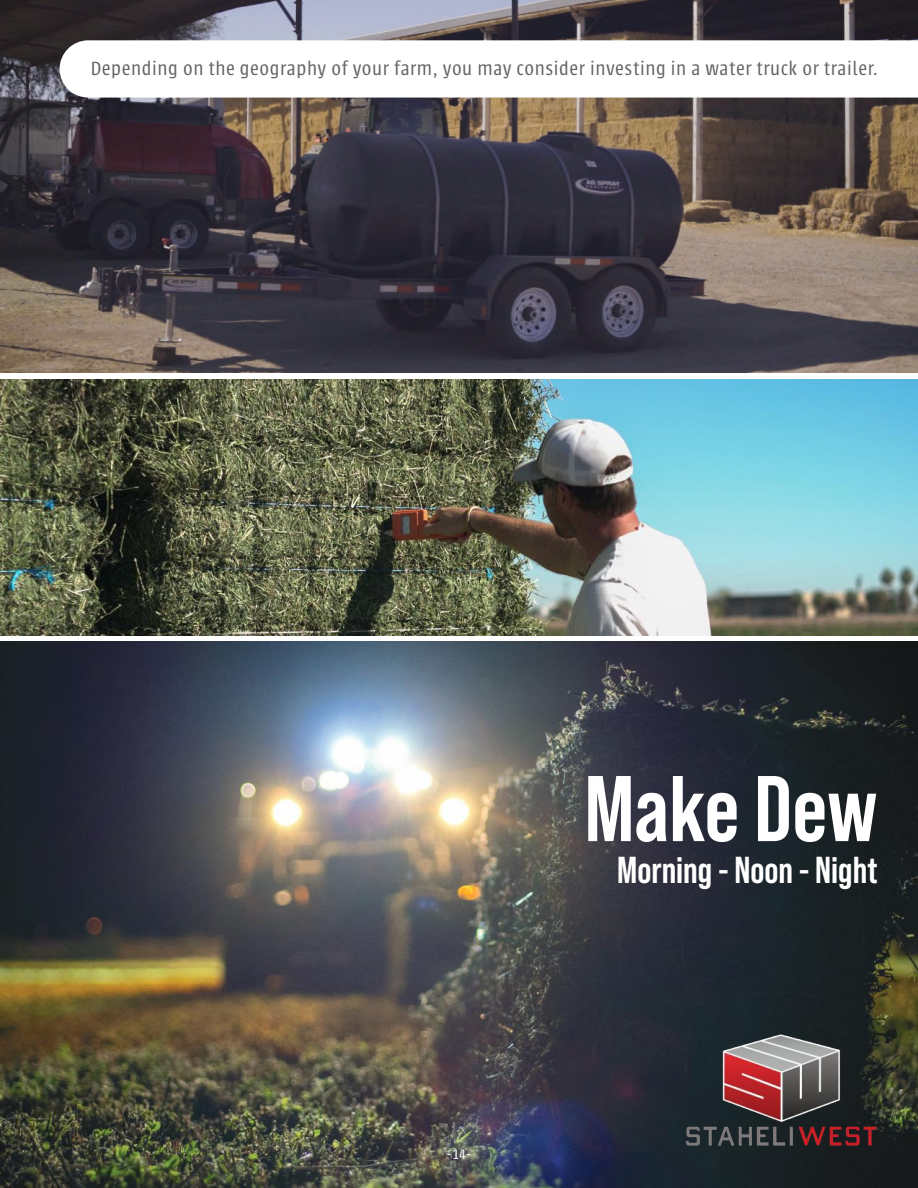
<style>
.page{position:relative;width:918px;height:1188px;background:#fff}
.page>*{position:absolute;margin:0;border:0;box-sizing:border-box;transform-origin:0 0}
.t1{font:700 93px "Bebas Neue Pro";color:#fff}
.t2{font:700 37.5px "Bebas Neue Pro";color:#fff}
.t3{font:300 21px "Urbana";letter-spacing:.03em;color:#656365}
.t4{font:300 15px "Urbana";color:#fff}
</style>
<div class="page">
<img style="left:0;top:0;width:918px;height:373px">
<svg style="left:60px;top:40px;width:858px;height:58px"></svg>
<img style="left:0;top:642px;width:918px;height:546px">
<img style="left:0;top:379px;width:918px;height:256px">
<img style="left:659px;top:1021px;width:245px;height:137px">
<p class="t3" style="left:91px;top:57px;width:789px">Depending on the geography of your farm, you may consider investing in a water truck or trailer.</p>
<p class="t4" style="left:447px;top:1146px;width:26px">-14-</p>
<h1 class="t1" style="left:584px;top:756px;width:295px">Make Dew</h1>
<h2 class="t2" style="left:617px;top:849px;width:262px">Morning - Noon - Night</h2>
</div>
